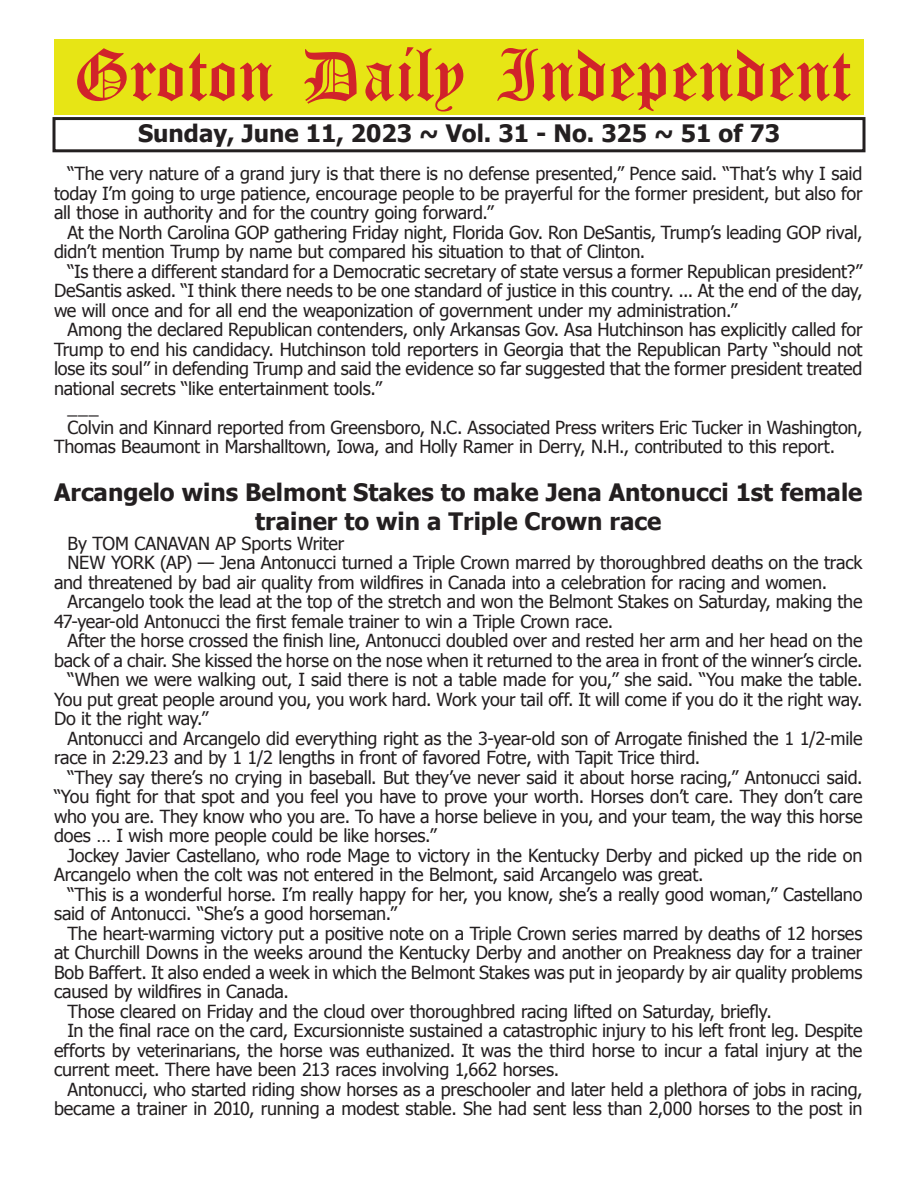
<style>
.page{position:relative;width:918px;height:1188px;background:#fff}
.page>*{position:absolute;margin:0;border:0;box-sizing:border-box;transform-origin:0 0}
.t1{font:54px "Old English Five";color:#d1232a}
.t2{font:700 24px/28.8px "Tahoma";color:#231f20;text-align:center}
.t3{font:18px/19.5px "Tahoma";letter-spacing:-.01em;color:#231f20;text-align:justify}
</style>
<div class="page">
<div style="left:52px;top:117px;width:814px;height:35px;border:3px solid #231f20"></div>
<div style="left:54px;top:40px;width:810px;height:75px;background:#e7e515"></div>
<h1 class="t1" style="left:73px;top:50px;width:779px">Groton Daily Independent</h1>
<h2 class="t2" style="left:138px;top:117px;width:644px">Sunday, June 11, 2023 ~ Vol. 31 - No. 325 ~ 51 of 73</h2>
<p class="t3" style="left:54px;top:163px;width:810px;text-indent:14px">“The very nature of a grand jury is that there is no defense presented,” Pence said. “That’s why I said today I’m going to urge patience, encourage people to be prayerful for the former president, but also for all those in authority and for the country going forward.”</p>
<p class="t3" style="left:54px;top:221px;width:810px;text-indent:14px">At the North Carolina GOP gathering Friday night, Florida Gov. Ron DeSantis, Trump’s leading GOP rival, didn’t mention Trump by name but compared his situation to that of Clinton.</p>
<p class="t3" style="left:54px;top:260px;width:810px;text-indent:14px">“Is there a different standard for a Democratic secretary of state versus a former Republican president?” DeSantis asked. “I think there needs to be one standard of justice in this country. ... At the end of the day, we will once and for all end the weaponization of government under my administration.”</p>
<p class="t3" style="left:68px;top:319px;width:797px">Among the declared Republican contenders, only Arkansas Gov. Asa Hutchinson has explicitly called for</p>
<p class="t3" style="left:54px;top:338px;width:810px">Trump to end his candidacy. Hutchinson told reporters in Georgia that the Republican Party “should not</p>
<p class="t3" style="left:54px;top:358px;width:810px">lose its soul” in defending Trump and said the evidence so far suggested that the former president treated</p>
<p class="t3" style="left:54px;top:377px;width:329px">national secrets “like entertainment tools.”</p>
<p class="t3" style="left:68px;top:397px;width:33px">___</p>
<p class="t3" style="left:68px;top:416px;width:797px">Colvin and Kinnard reported from Greensboro, N.C. Associated Press writers Eric Tucker in Washington,</p>
<p class="t3" style="left:54px;top:436px;width:783px">Thomas Beaumont in Marshalltown, Iowa, and Holly Ramer in Derry, N.H., contributed to this report.</p>
<h2 class="t2" style="left:54px;top:477px;width:810px">Arcangelo wins Belmont Stakes to make Jena Antonucci 1st female trainer to win a Triple Crown race</h2>
<p class="t3" style="left:68px;top:533px;width:278px">By TOM CANAVAN AP Sports Writer</p>
<p class="t3" style="left:68px;top:552px;width:797px">NEW YORK (AP) — Jena Antonucci turned a Triple Crown marred by thoroughbred deaths on the track</p>
<p class="t3" style="left:54px;top:572px;width:775px">and threatened by bad air quality from wildfires in Canada into a celebration for racing and women.</p>
<p class="t3" style="left:68px;top:591px;width:797px">Arcangelo took the lead at the top of the stretch and won the Belmont Stakes on Saturday, making the</p>
<p class="t3" style="left:54px;top:611px;width:561px">47-year-old Antonucci the first female trainer to win a Triple Crown race.</p>
<p class="t3" style="left:68px;top:630px;width:797px">After the horse crossed the finish line, Antonucci doubled over and rested her arm and her head on the</p>
<p class="t3" style="left:54px;top:650px;width:810px">back of a chair. She kissed the horse on the nose when it returned to the area in front of the winner’s circle.</p>
<p class="t3" style="left:68px;top:669px;width:796px">“When we were walking out, I said there is not a table made for you,” she said. “You make the table.</p>
<p class="t3" style="left:54px;top:689px;width:810px">You put great people around you, you work hard. Work your tail off. It will come if you do it the right way.</p>
<p class="t3" style="left:54px;top:708px;width:156px">Do it the right way.”</p>
<p class="t3" style="left:68px;top:728px;width:796px">Antonucci and Arcangelo did everything right as the 3-year-old son of Arrogate finished the 1 1/2-mile</p>
<p class="t3" style="left:54px;top:747px;width:648px">race in 2:29.23 and by 1 1/2 lengths in front of favored Fotre, with Tapit Trice third.</p>
<p class="t3" style="left:68px;top:766px;width:797px">“They say there’s no crying in baseball. But they’ve never said it about horse racing,” Antonucci said.</p>
<p class="t3" style="left:54px;top:786px;width:810px">“You fight for that spot and you feel you have to prove your worth. Horses don’t care. They don’t care</p>
<p class="t3" style="left:54px;top:805px;width:810px">who you are. They know who you are. To have a horse believe in you, and your team, the way this horse</p>
<p class="t3" style="left:54px;top:825px;width:384px">does … I wish more people could be like horses.”</p>
<p class="t3" style="left:68px;top:844px;width:797px">Jockey Javier Castellano, who rode Mage to victory in the Kentucky Derby and picked up the ride on</p>
<p class="t3" style="left:54px;top:864px;width:651px">Arcangelo when the colt was not entered in the Belmont, said Arcangelo was great.</p>
<p class="t3" style="left:68px;top:883px;width:797px">“This is a wonderful horse. I’m really happy for her, you know, she’s a really good woman,” Castellano</p>
<p class="t3" style="left:54px;top:903px;width:345px">said of Antonucci. “She’s a good horseman.”</p>
<p class="t3" style="left:68px;top:922px;width:796px">The heart-warming victory put a positive note on a Triple Crown series marred by deaths of 12 horses</p>
<p class="t3" style="left:54px;top:942px;width:810px">at Churchill Downs in the weeks around the Kentucky Derby and another on Preakness day for a trainer</p>
<p class="t3" style="left:54px;top:961px;width:810px">Bob Baffert. It also ended a week in which the Belmont Stakes was put in jeopardy by air quality problems</p>
<p class="t3" style="left:54px;top:981px;width:237px">caused by wildfires in Canada.</p>
<p class="t3" style="left:68px;top:1000px;width:706px">Those cleared on Friday and the cloud over thoroughbred racing lifted on Saturday, briefly.</p>
<p class="t3" style="left:68px;top:1020px;width:797px">In the final race on the card, Excursionniste sustained a catastrophic injury to his left front leg. Despite</p>
<p class="t3" style="left:54px;top:1039px;width:810px">efforts by veterinarians, the horse was euthanized. It was the third horse to incur a fatal injury at the</p>
<p class="t3" style="left:54px;top:1059px;width:507px">current meet. There have been 213 races involving 1,662 horses.</p>
<p class="t3" style="left:68px;top:1078px;width:797px">Antonucci, who started riding show horses as a preschooler and later held a plethora of jobs in racing,</p>
<p class="t3" style="left:54px;top:1098px;width:810px">became a trainer in 2010, running a modest stable. She had sent less than 2,000 horses to the post in</p>
</div>
